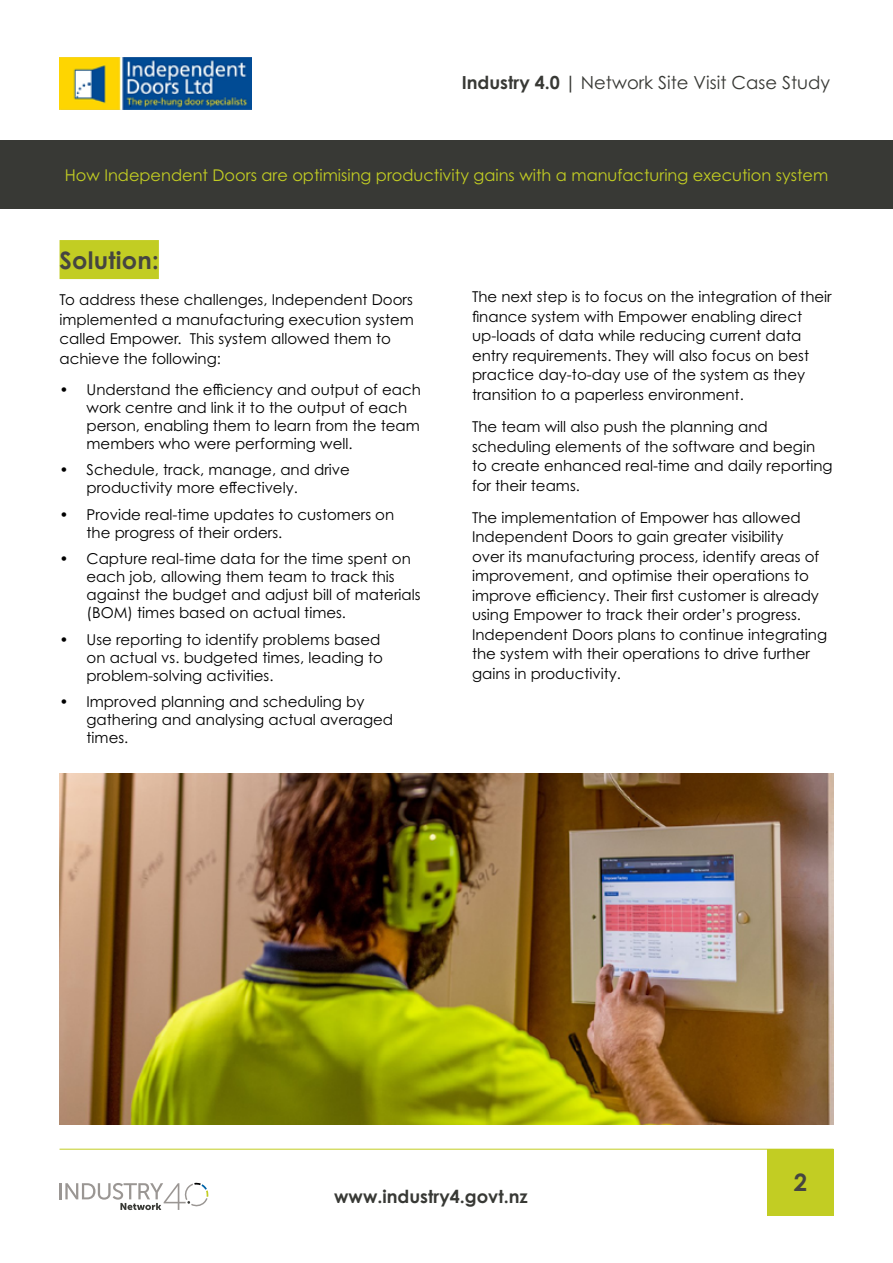
<style>
.page{position:relative;width:893px;height:1263px;background:#fff}
.page>*{position:absolute;margin:0;border:0;box-sizing:border-box;transform-origin:0 0}
.t1{font:700 24px "Century Gothic Pro";letter-spacing:.01em;color:#454541}
.t2{font:18px "Century Gothic Pro";color:#383935}
.t3{font:700 18px "Century Gothic Pro";color:#383935}
.t4{font:16.2px "Century Gothic Pro";color:#c2cd23}
.t5{font:15px/19.5px "Century Gothic Pro";color:#000}
.s1{font-weight:700}
</style>
<div class="page">
<hr style="left:60px;top:1149px;width:773px;height:1px;background:#c2cd23">
<div style="left:767px;top:1149px;width:66px;height:66px;background:#c2cd23"></div>
<svg style="left:60px;top:1182px;width:149px;height:28px"></svg>
<div style="left:60px;top:240px;width:99px;height:39px;background:#c2cd23"></div>
<img style="left:60px;top:57px;width:192px;height:52px">
<img style="left:60px;top:774px;width:773px;height:351px">
<div style="left:0;top:141px;width:893px;height:68px;background:#383935"></div>
<p class="t2" style="left:462px;top:72px;width:370px"><span class="s1">Industry 4.0 |</span> Network Site Visit Case Study</p>
<p class="t4" style="left:65px;top:165px;width:765px">How Independent Doors are optimising productivity gains with a manufacturing execution system</p>
<h1 class="t1" style="left:60px;top:245px;width:101px">Solution:</h1>
<p class="t5" style="left:60px;top:290px;width:356px">To address these challenges, Independent Doors implemented a manufacturing execution system called Empower. This system allowed them to achieve the following:</p>
<p class="t5" style="left:87px;top:380px;width:336px;line-height:18px;text-indent:-27px">• Understand the efficiency and output of each work centre and link it to the output of each person, enabling them to learn from the team members who were performing well.</p>
<p class="t5" style="left:87px;top:461px;width:265px;line-height:18px;text-indent:-27px">• Schedule, track, manage, and drive productivity more effectively.</p>
<p class="t5" style="left:87px;top:505px;width:309px;line-height:18px;text-indent:-27px">• Provide real-time updates to customers on the progress of their orders.</p>
<p class="t5" style="left:87px;top:550px;width:336px;line-height:18px;text-indent:-27px">• Capture real-time data for the time spent on each job, allowing them team to track this against the budget and adjust bill of materials (BOM) times based on actual times.</p>
<p class="t5" style="left:87px;top:630px;width:298px;line-height:18px;text-indent:-27px">• Use reporting to identify problems based on actual vs. budgeted times, leading to problem-solving activities.</p>
<p class="t5" style="left:87px;top:693px;width:308px;line-height:18px;text-indent:-27px">• Improved planning and scheduling by gathering and analysing actual averaged times.</p>
<p class="t5" style="left:472px;top:287px;width:361px">The next step is to focus on the integration of their finance system with Empower enabling direct up-loads of data while reducing current data entry requirements. They will also focus on best practice day-to-day use of the system as they transition to a paperless environment.</p>
<p class="t5" style="left:472px;top:417px;width:362px">The team will also push the planning and scheduling elements of the software and begin to create enhanced real-time and daily reporting for their teams.</p>
<p class="t5" style="left:472px;top:507px;width:357px">The implementation of Empower has allowed Independent Doors to gain greater visibility<br>over its manufacturing process, identify areas of improvement, and optimise their operations to improve efficiency. Their first customer is already using Empower to track their order’s progress.<br>Independent Doors plans to continue integrating the system with their operations to drive further gains in productivity.</p>
<p class="t3" style="left:334px;top:1185px;width:195px">www.industry4.govt.nz</p>
<h1 class="t1" style="left:794px;top:1168px;width:15px">2</h1>
</div>
